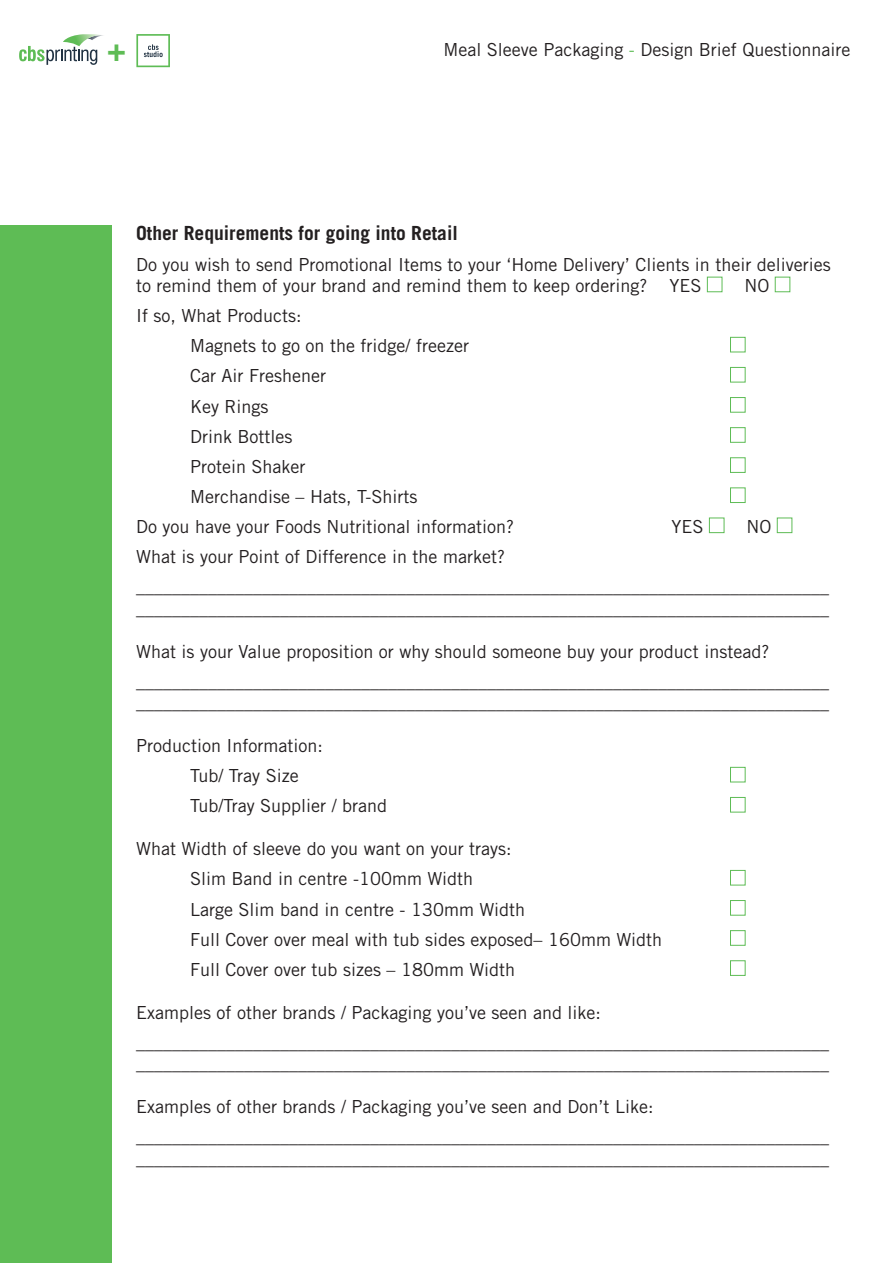
<style>
.page{position:relative;width:893px;height:1263px;background:#fff}
.page>*{position:absolute;margin:0;border:0;box-sizing:border-box;transform-origin:0 0}
.t1{font:700 30.3px "Trade Gothic";color:#5ebc55}
.t2{font:700 19.5px "Trade Gothic";color:#231f20}
.t3{font:18px/21.6px "Trade Gothic";color:#231f20}
.s1{color:#5ebc55}
</style>
<div class="page">
<div style="left:707px;top:277px;width:15px;height:15px;border:1px solid #5ebc55"></div>
<div style="left:775px;top:277px;width:15px;height:15px;border:1px solid #5ebc55"></div>
<div style="left:730px;top:337px;width:15px;height:15px;border:1px solid #5ebc55"></div>
<div style="left:730px;top:367px;width:15px;height:15px;border:1px solid #5ebc55"></div>
<div style="left:730px;top:397px;width:15px;height:16px;border:1px solid #5ebc55"></div>
<div style="left:730px;top:427px;width:15px;height:16px;border:1px solid #5ebc55"></div>
<div style="left:730px;top:457px;width:15px;height:16px;border:1px solid #5ebc55"></div>
<div style="left:730px;top:487px;width:15px;height:16px;border:1px solid #5ebc55"></div>
<div style="left:709px;top:518px;width:15px;height:15px;border:1px solid #5ebc55"></div>
<div style="left:777px;top:518px;width:15px;height:15px;border:1px solid #5ebc55"></div>
<div style="left:730px;top:767px;width:15px;height:15px;border:1px solid #5ebc55"></div>
<div style="left:730px;top:797px;width:15px;height:15px;border:1px solid #5ebc55"></div>
<div style="left:730px;top:870px;width:15px;height:15px;border:1px solid #5ebc55"></div>
<div style="left:730px;top:900px;width:15px;height:15px;border:1px solid #5ebc55"></div>
<div style="left:730px;top:930px;width:15px;height:16px;border:1px solid #5ebc55"></div>
<div style="left:730px;top:960px;width:15px;height:16px;border:1px solid #5ebc55"></div>
<div style="left:0;top:225px;width:112px;height:1038px;background:#5ebc55"></div>
<svg style="left:19px;top:34px;width:84px;height:31px"></svg>
<svg style="left:136px;top:34px;width:34px;height:33px"></svg>
<p class="t1" style="left:108px;top:31px;width:20px">+</p>
<p class="t3" style="left:443px;top:39px;width:408px">Meal Sleeve Packaging <span class="s1">-</span> Design Brief Questionnaire</p>
<p class="t2" style="left:136px;top:221px;width:323px">Other Requirements for going into Retail</p>
<p class="t3" style="left:136px;top:253px;width:696px">Do you wish to send Promotional Items to your ‘Home Delivery’ Clients in their deliveries to remind them of your brand and remind them to keep ordering? YES</p>
<p class="t3" style="left:744px;top:275px;width:27px">NO</p>
<p class="t3" style="left:136px;top:305px;width:167px">If so, What Products:</p>
<p class="t3" style="left:190px;top:335px;width:280px">Magnets to go on the fridge/ freezer</p>
<p class="t3" style="left:190px;top:365px;width:137px">Car Air Freshener</p>
<p class="t3" style="left:190px;top:395px;width:80px">Key Rings</p>
<p class="t3" style="left:190px;top:425px;width:104px">Drink Bottles</p>
<p class="t3" style="left:190px;top:455px;width:117px">Protein Shaker</p>
<p class="t3" style="left:190px;top:485px;width:229px">Merchandise – Hats, T-Shirts</p>
<p class="t3" style="left:136px;top:516px;width:379px">Do you have your Foods Nutritional information?</p>
<p class="t3" style="left:671px;top:516px;width:34px">YES</p>
<p class="t3" style="left:746px;top:516px;width:27px">NO</p>
<p class="t3" style="left:136px;top:546px;width:370px">What is your Point of Difference in the market?</p>
<p class="t3" style="left:136px;top:576px;width:695px">_____________________________________________________________________________ _____________________________________________________________________________</p>
<p class="t3" style="left:136px;top:640px;width:635px">What is your Value proposition or why should someone buy your product instead?</p>
<p class="t3" style="left:136px;top:670px;width:695px">_____________________________________________________________________________ _____________________________________________________________________________</p>
<p class="t3" style="left:136px;top:735px;width:188px">Production Information:</p>
<p class="t3" style="left:190px;top:765px;width:110px">Tub/ Tray Size</p>
<p class="t3" style="left:190px;top:795px;width:199px">Tub/Tray Supplier / brand</p>
<p class="t3" style="left:136px;top:838px;width:377px">What Width of sleeve do you want on your trays:</p>
<p class="t3" style="left:190px;top:868px;width:285px">Slim Band in centre -100mm Width</p>
<p class="t3" style="left:190px;top:898px;width:337px">Large Slim band in centre - 130mm Width</p>
<p class="t3" style="left:190px;top:928px;width:474px">Full Cover over meal with tub sides exposed– 160mm Width</p>
<p class="t3" style="left:190px;top:958px;width:327px">Full Cover over tub sizes – 180mm Width</p>
<p class="t3" style="left:136px;top:1001px;width:466px">Examples of other brands / Packaging you’ve seen and like:</p>
<p class="t3" style="left:136px;top:1031px;width:695px">_____________________________________________________________________________ _____________________________________________________________________________</p>
<p class="t3" style="left:136px;top:1096px;width:519px">Examples of other brands / Packaging you’ve seen and Don’t Like:</p>
<p class="t3" style="left:136px;top:1126px;width:695px">_____________________________________________________________________________ _____________________________________________________________________________</p>
</div>
